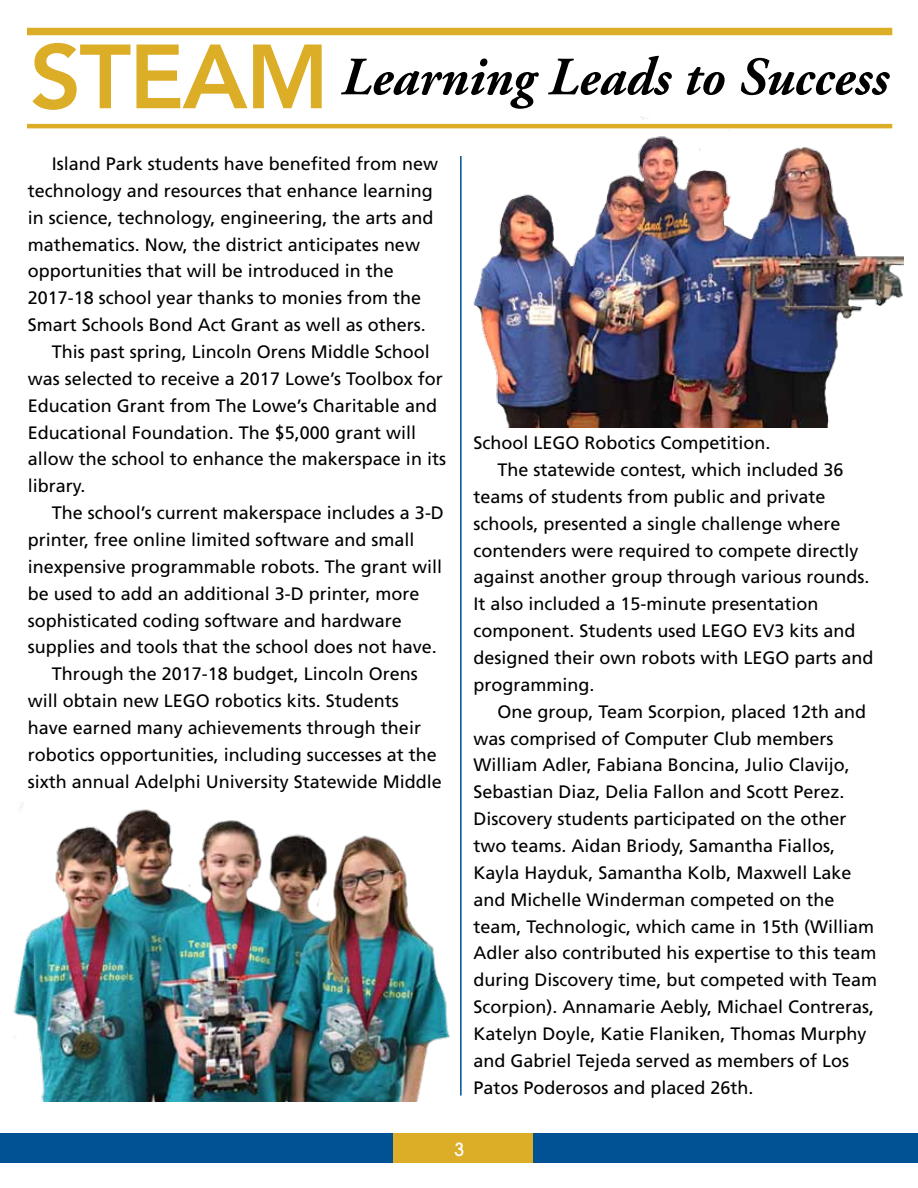
<style>
.page{position:relative;width:918px;height:1188px;background:#fff}
.page>*{position:absolute;margin:0;border:0;box-sizing:border-box;transform-origin:0 0}
.t1{font:800 90px "Avenir";letter-spacing:-.02em;color:#dcad27}
.t2{font:italic 700 53.85px "Adobe Garamond";color:#000}
.t3{font:18px "Frutiger";color:#000}
.t4{font:500 18px "Avant Garde";color:#fff}
</style>
<div class="page">
<div style="left:0;top:1134px;width:918px;height:29px;background:#005295"></div>
<div style="left:393px;top:1134px;width:139px;height:29px;background:#dcad27"></div>
<div style="left:27px;top:28px;width:865px;height:7px;background:#dcad27"></div>
<hr style="left:27px;top:124px;width:865px;height:4px;background:#dcad27">
<img style="left:463px;top:117px;width:441px;height:311px">
<img style="left:13px;top:802px;width:437px;height:300px">
<hr style="left:460px;top:156px;width:2px;height:940px;background:#005295">
<h1 class="t1" style="left:30px;top:7px;width:301px">STEAM</h1>
<h2 class="t2" style="left:339px;top:48px;width:549px">Learning Leads to Success</h2>
<p class="t3" style="left:52px;top:153px;width:388px">Island Park students have benefited from new</p>
<p class="t3" style="left:28px;top:180px;width:407px">technology and resources that enhance learning</p>
<p class="t3" style="left:28px;top:207px;width:407px">in science, technology, engineering, the arts and</p>
<p class="t3" style="left:28px;top:234px;width:394px">mathematics. Now, the district anticipates new</p>
<p class="t3" style="left:28px;top:261px;width:368px">opportunities that will be introduced in the</p>
<p class="t3" style="left:28px;top:287px;width:395px">2017-18 school year thanks to monies from the</p>
<p class="t3" style="left:28px;top:314px;width:400px">Smart Schools Bond Act Grant as well as others.</p>
<p class="t3" style="left:52px;top:341px;width:380px">This past spring, Lincoln Orens Middle School</p>
<p class="t3" style="left:28px;top:368px;width:416px">was selected to receive a 2017 Lowe’s Toolbox for</p>
<p class="t3" style="left:28px;top:395px;width:411px">Education Grant from The Lowe’s Charitable and</p>
<p class="t3" style="left:28px;top:422px;width:390px">Educational Foundation. The $5,000 grant will</p>
<p class="t3" style="left:28px;top:449px;width:420px">allow the school to enhance the makerspace in its</p>
<p class="t3" style="left:28px;top:475px;width:59px">library.</p>
<p class="t3" style="left:52px;top:502px;width:394px">The school’s current makerspace includes a 3-D</p>
<p class="t3" style="left:28px;top:529px;width:388px">printer, free online limited software and small</p>
<p class="t3" style="left:28px;top:556px;width:416px">inexpensive programmable robots. The grant will</p>
<p class="t3" style="left:28px;top:583px;width:393px">be used to add an additional 3-D printer, more</p>
<p class="t3" style="left:28px;top:610px;width:376px">sophisticated coding software and hardware</p>
<p class="t3" style="left:28px;top:637px;width:411px">supplies and tools that the school does not have.</p>
<p class="t3" style="left:52px;top:663px;width:368px">Through the 2017-18 budget, Lincoln Orens</p>
<p class="t3" style="left:28px;top:690px;width:373px">will obtain new LEGO robotics kits. Students</p>
<p class="t3" style="left:28px;top:717px;width:395px">have earned many achievements through their</p>
<p class="t3" style="left:28px;top:744px;width:411px">robotics opportunities, including successes at the</p>
<p class="t3" style="left:28px;top:771px;width:416px">sixth annual Adelphi University Statewide Middle</p>
<p class="t3" style="left:473px;top:432px;width:299px">School LEGO Robotics Competition.</p>
<p class="t3" style="left:497px;top:459px;width:348px">The statewide contest, which included 36</p>
<p class="t3" style="left:473px;top:486px;width:354px">teams of students from public and private</p>
<p class="t3" style="left:473px;top:513px;width:369px">schools, presented a single challenge where</p>
<p class="t3" style="left:473px;top:540px;width:387px">contenders were required to compete directly</p>
<p class="t3" style="left:473px;top:567px;width:398px">against another group through various rounds.</p>
<p class="t3" style="left:473px;top:593px;width:347px">It also included a 15-minute presentation</p>
<p class="t3" style="left:473px;top:620px;width:384px">component. Students used LEGO EV3 kits and</p>
<p class="t3" style="left:473px;top:647px;width:402px">designed their own robots with LEGO parts and</p>
<p class="t3" style="left:473px;top:674px;width:123px">programming.</p>
<p class="t3" style="left:497px;top:701px;width:370px">One group, Team Scorpion, placed 12th and</p>
<p class="t3" style="left:473px;top:728px;width:362px">was comprised of Computer Club members</p>
<p class="t3" style="left:473px;top:755px;width:378px">William Adler, Fabiana Boncina, Julio Clavijo,</p>
<p class="t3" style="left:473px;top:781px;width:373px">Sebastian Diaz, Delia Fallon and Scott Perez.</p>
<p class="t3" style="left:473px;top:808px;width:375px">Discovery students participated on the other</p>
<p class="t3" style="left:473px;top:835px;width:363px">two teams. Aidan Briody, Samantha Fiallos,</p>
<p class="t3" style="left:473px;top:862px;width:380px">Kayla Hayduk, Samantha Kolb, Maxwell Lake</p>
<p class="t3" style="left:473px;top:889px;width:363px">and Michelle Winderman competed on the</p>
<p class="t3" style="left:473px;top:916px;width:402px">team, Technologic, which came in 15th (William</p>
<p class="t3" style="left:473px;top:943px;width:405px">Adler also contributed his expertise to this team</p>
<p class="t3" style="left:473px;top:969px;width:405px">during Discovery time, but competed with Team</p>
<p class="t3" style="left:473px;top:996px;width:402px">Scorpion). Annamarie Aebly, Michael Contreras,</p>
<p class="t3" style="left:473px;top:1023px;width:395px">Katelyn Doyle, Katie Flaniken, Thomas Murphy</p>
<p class="t3" style="left:473px;top:1050px;width:377px">and Gabriel Tejeda served as members of Los</p>
<p class="t3" style="left:473px;top:1077px;width:282px">Patos Poderosos and placed 26th.</p>
<p class="t4" style="left:455px;top:1138px;width:11px">3</p>
</div>
